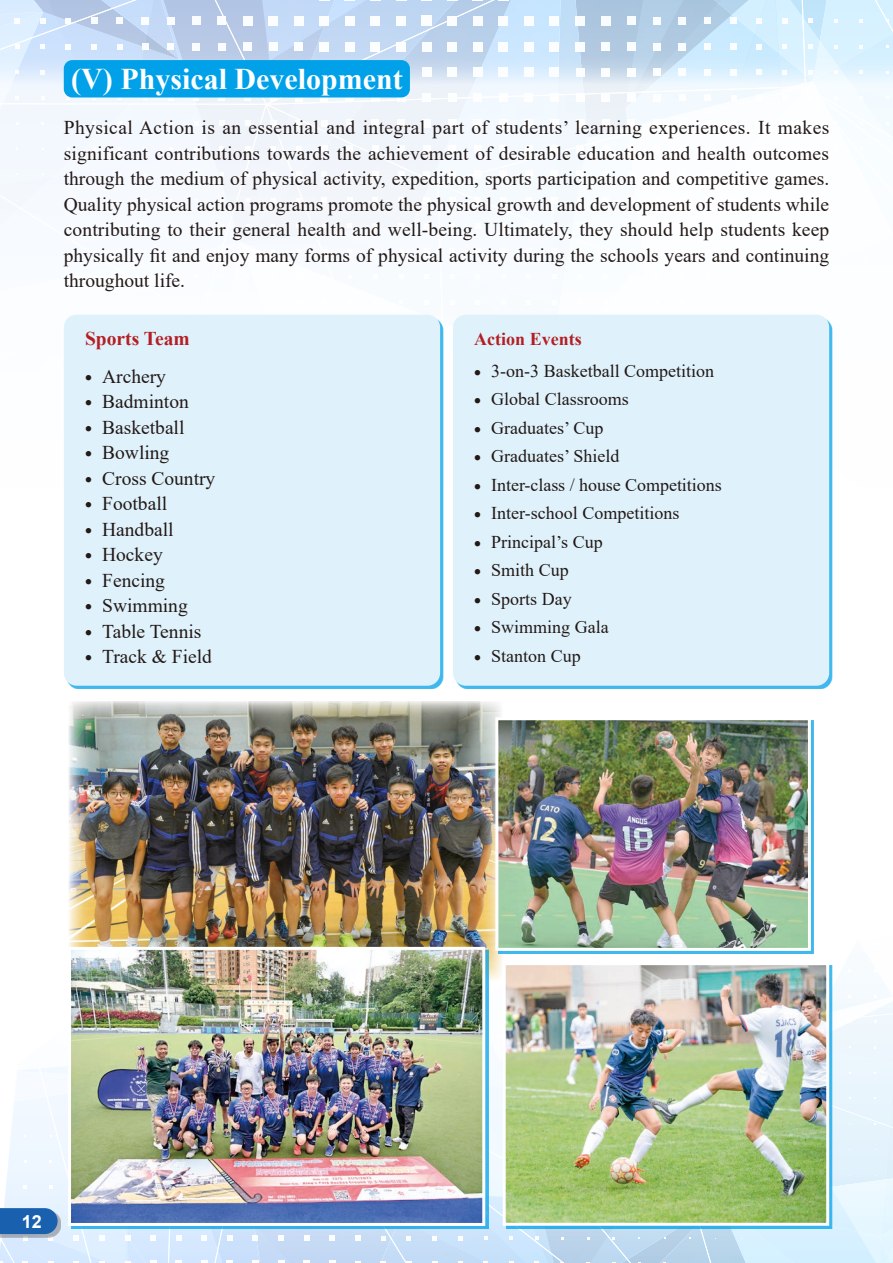
<style>
.page{position:relative;width:893px;height:1263px;background:#fff}
.page>*{position:absolute;margin:0;border:0;box-sizing:border-box;transform-origin:0 0}
.t1{font:700 30px "Times New Roman";color:#fff}
.t2{font:19.5px/25.5px "Times New Roman";color:#231916;text-align:justify}
.t3{font:700 19.5px "Times New Roman";color:#b41e23}
.t4{font:18px "Times New Roman";color:#231916}
.t5{font:700 18px "Times New Roman";color:#b41e23}
.t6{font:700 18px "Arial";color:#fff}
</style>
<div class="page">
<img style="left:0;top:0;width:893px;height:1263px">
<p class="t1" style="left:71px;top:57px;width:333px">(V) Physical Development</p>
<p class="t2" style="left:64px;top:114px;width:767px">Physical Action is an essential and integral part of students’ learning experiences. It makes significant contributions towards the achievement of desirable education and health outcomes through the medium of physical activity, expedition, sports participation and competitive games.<br>Quality physical action programs promote the physical growth and development of students while contributing to their general health and well-being. Ultimately, they should help students keep physically fit and enjoy many forms of physical activity during the schools years and continuing throughout life.</p>
<p class="t3" style="left:85px;top:325px;width:106px">Sports Team</p>
<p class="t2" style="left:85px;top:363px;width:82px">• Archery</p>
<p class="t2" style="left:85px;top:388px;width:105px">• Badminton</p>
<p class="t2" style="left:85px;top:414px;width:101px">• Basketball</p>
<p class="t2" style="left:85px;top:439px;width:86px">• Bowling</p>
<p class="t2" style="left:85px;top:465px;width:132px">• Cross Country</p>
<p class="t2" style="left:85px;top:490px;width:84px">• Football</p>
<p class="t2" style="left:85px;top:516px;width:90px">• Handball</p>
<p class="t2" style="left:85px;top:541px;width:79px">• Hockey</p>
<p class="t2" style="left:85px;top:567px;width:81px">• Fencing</p>
<p class="t2" style="left:85px;top:592px;width:104px">• Swimming</p>
<p class="t2" style="left:85px;top:618px;width:118px">• Table Tennis</p>
<p class="t2" style="left:85px;top:643px;width:128px">• Track &amp; Field</p>
<p class="t5" style="left:474px;top:326px;width:109px">Action Events</p>
<p class="t4" style="left:474px;top:358px;width:242px">• 3-on-3 Basketball Competition</p>
<p class="t4" style="left:474px;top:387px;width:156px">• Global Classrooms</p>
<p class="t4" style="left:474px;top:415px;width:131px">• Graduates’ Cup</p>
<p class="t4" style="left:474px;top:444px;width:147px">• Graduates’ Shield</p>
<p class="t4" style="left:474px;top:472px;width:249px">• Inter-class / house Competitions</p>
<p class="t4" style="left:474px;top:501px;width:207px">• Inter-school Competitions</p>
<p class="t4" style="left:474px;top:529px;width:130px">• Principal’s Cup</p>
<p class="t4" style="left:474px;top:558px;width:96px">• Smith Cup</p>
<p class="t4" style="left:474px;top:586px;width:99px">• Sports Day</p>
<p class="t4" style="left:474px;top:615px;width:136px">• Swimming Gala</p>
<p class="t4" style="left:474px;top:643px;width:108px">• Stanton Cup</p>
<p class="t6" style="left:22px;top:1208px;width:22px">12</p>
</div>
